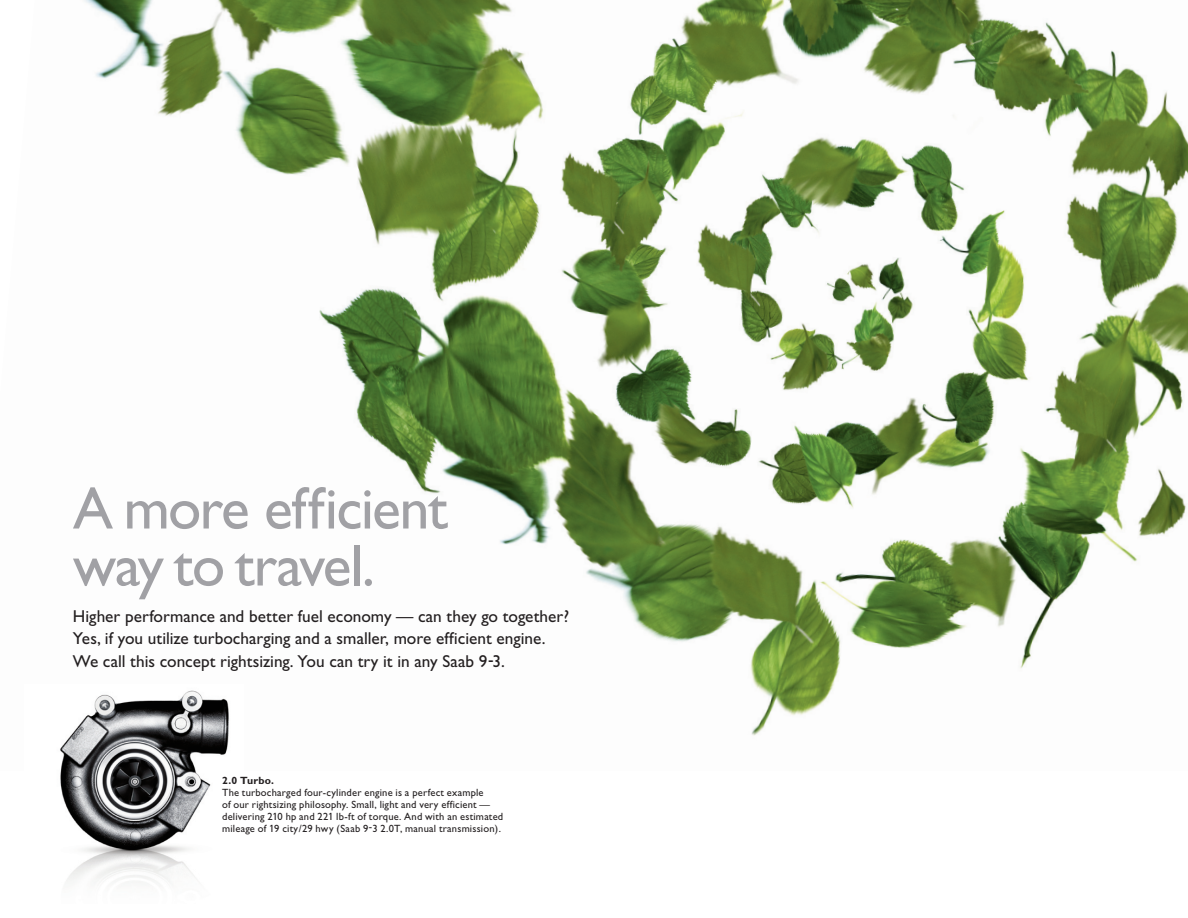
<style>
.page{position:relative;width:1188px;height:918px;background:#fff}
.page>*{position:absolute;margin:0;border:0;box-sizing:border-box;transform-origin:0 0}
.t1{font:60px/57px "Gill Sans For Saab";letter-spacing:-.03em;color:#a1a1a5}
.t2{font:17.25px/22.5px "Gill Sans For Saab";color:#231f20}
.t3{font:10.5px/12px "Gill Sans For Saab";letter-spacing:.02em;color:#231f20}
.t4{font:700 10.5px "Gill Sans For Saab";letter-spacing:.02em;color:#231f20}
</style>
<div class="page">
<img style="left:84px;top:0;width:1104px;height:736px">
<img style="left:60px;top:685px;width:183px;height:198px">
<h1 class="t1" style="left:73px;top:480px;width:376px">A more efficient way to travel.</h1>
<h2 class="t2" style="left:73px;top:604px;width:498px">Higher performance and better fuel economy — can they go together?<br>Yes, if you utilize turbocharging and a smaller, more efficient engine.<br>We call this concept rightsizing. You can try it in any Saab 9-3.</h2>
<p class="t4" style="left:222px;top:774px;width:53px">2.0 Turbo.</p>
<p class="t3" style="left:222px;top:786px;width:283px">The turbocharged four-cylinder engine is a perfect example<br>of our rightsizing philosophy. Small, light and very efficient — delivering 210 hp and 221 lb-ft of torque. And with an estimated mileage of 19 city/29 hwy (Saab 9-3 2.0T, manual transmission).</p>
</div>
